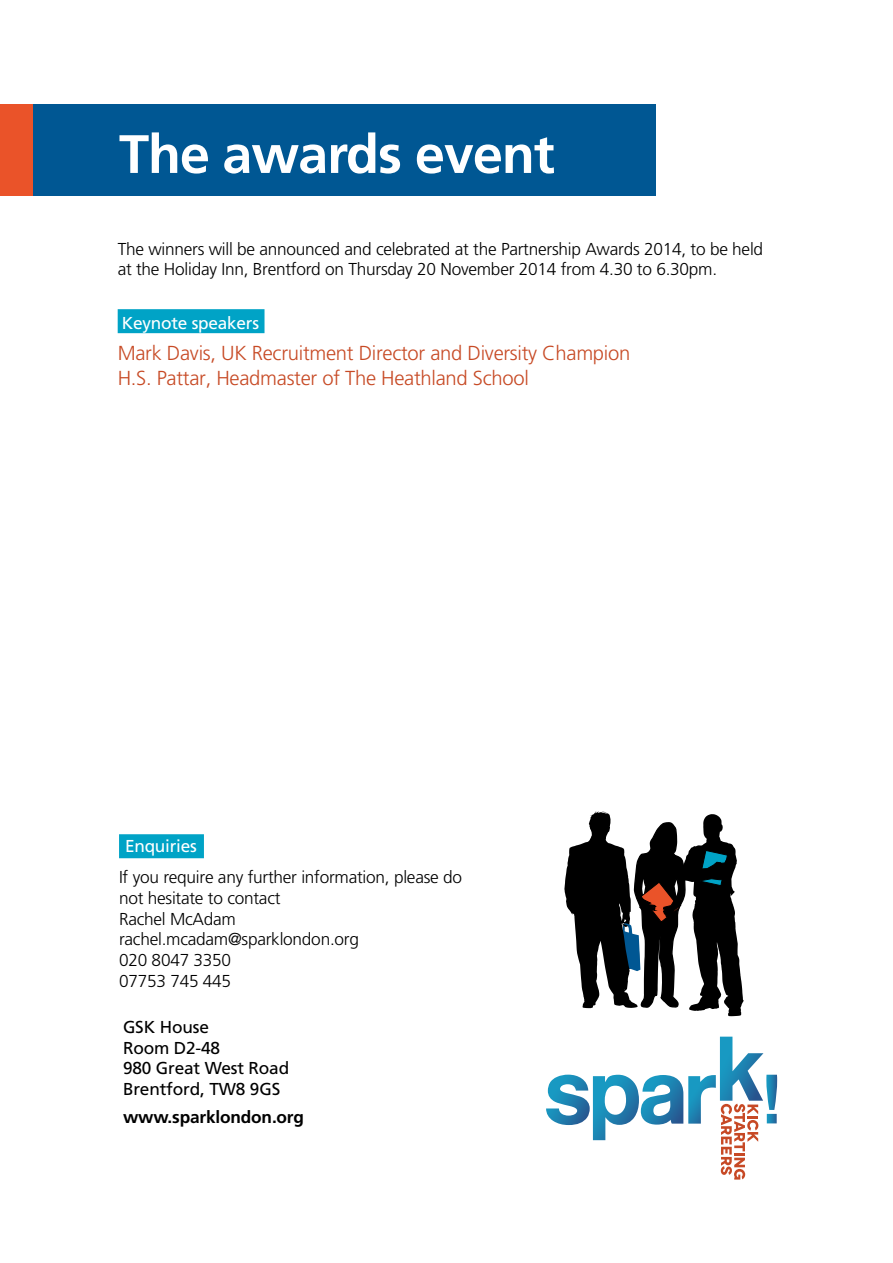
<style>
.page{position:relative;width:893px;height:1263px;background:#fff}
.page>*{position:absolute;margin:0;border:0;box-sizing:border-box;transform-origin:0 0}
.t1{font:700 54px "Frutiger";letter-spacing:-.02em;color:#fff}
.t2{font:300 20.25px/24.3px "Frutiger";letter-spacing:-.015em;color:#c74a25}
.t3{font:300 17.25px/20.7px "Frutiger";letter-spacing:-.015em;color:#000}
.t4{font:17.25px/20.7px "Frutiger";letter-spacing:-.01em;color:#000}
.t5{font:17.25px "Frutiger";letter-spacing:-.015em;color:#fff}
.t6{font:700 17.25px "Frutiger";letter-spacing:-.01em;color:#000}
</style>
<div class="page">
<div style="left:0;top:104px;width:656px;height:92px;background:#005793"></div>
<div style="left:0;top:104px;width:33px;height:92px;background:#ea5329"></div>
<div style="left:119px;top:834px;width:85px;height:24px;background:#00a3c6"></div>
<div style="left:118px;top:309px;width:147px;height:24px;background:#00a3c6"></div>
<svg style="left:546px;top:1037px;width:231px;height:142px"></svg>
<svg style="left:564px;top:811px;width:180px;height:205px"></svg>
<h1 class="t1" style="left:119px;top:122px;width:437px">The awards event</h1>
<p class="t3" style="left:118px;top:239px;width:647px">The winners will be announced and celebrated at the Partnership Awards 2014, to be held at the Holiday Inn, Brentford on Thursday 20 November 2014 from 4.30 to 6.30pm.</p>
<p class="t5" style="left:122px;top:312px;width:139px">Keynote speakers</p>
<p class="t2" style="left:118px;top:342px;width:514px">Mark Davis, UK Recruitment Director and Diversity Champion<br>H.S. Pattar, Headmaster of The Heathland School</p>
<p class="t5" style="left:125px;top:836px;width:73px">Enquiries</p>
<p class="t3" style="left:119px;top:867px;width:345px">If you require any further information, please do not hesitate to contact<br>Rachel McAdam rachel.mcadam@sparklondon.org<br>020 8047 3350<br>07753 745 445</p>
<p class="t4" style="left:123px;top:1017px;width:168px">GSK House<br>Room D2-48<br>980 Great West Road<br>Brentford, TW8 9GS</p>
<p class="t6" style="left:123px;top:1107px;width:183px">www.sparklondon.org</p>
</div>
